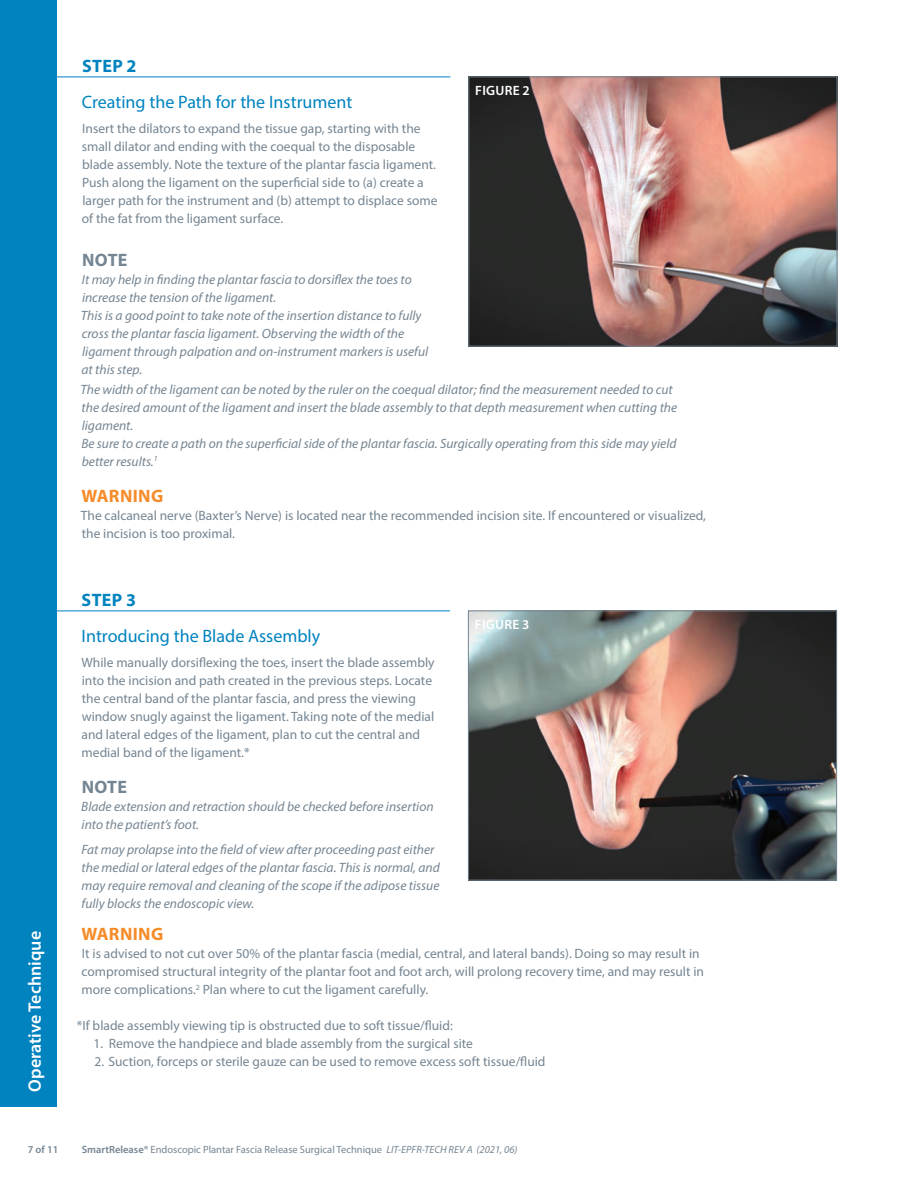
<style>
.page{position:relative;width:918px;height:1188px;background:#fff}
.page>*{position:absolute;margin:0;border:0;box-sizing:border-box;transform-origin:0 0}
.t1{font:18px "Myriad Pro";color:#0083bf}
.t2{font:600 18px "Myriad Pro";color:#fff}
.t3{font:700 18px "Myriad Pro";letter-spacing:.02em;color:#f68c29}
.t4{font:700 18px "Myriad Pro";letter-spacing:.02em;color:#0083bf}
.t5{font:700 18px "Myriad Pro";letter-spacing:.02em;color:#758592}
.t6{font:13.5px/18px "Myriad Pro";color:#758592}
.t7{font:italic 13.5px/18px "Myriad Pro";color:#758592}
.t8{font:600 13.5px "Myriad Pro";letter-spacing:.02em;color:#fff}
.t9{font:10.5px "Myriad Pro";color:#758592}
.t10{font:600 10.5px "Myriad Pro";color:#758592}
.s1{font-weight:600}
.s2{font-style:italic}
</style>
<div class="page">
<div style="left:0;top:0;width:56px;height:1107px;background:#0083bf"></div>
<hr style="left:53px;top:611px;width:397px;height:1px;background:#0083bf">
<img style="left:470px;top:613px;width:365px;height:266px">
<div style="left:468px;top:611px;width:369px;height:270px;border:1px solid #758592"></div>
<hr style="left:57px;top:77px;width:393px;height:1px;background:#0083bf">
<img style="left:470px;top:79px;width:365px;height:266px">
<div style="left:468px;top:77px;width:369px;height:270px;border:1px solid #758592"></div>
<p class="t4" style="left:82px;top:55px;width:56px">STEP 2</p>
<p class="t1" style="left:82px;top:91px;width:272px">Creating the Path for the Instrument</p>
<p class="t6" style="left:82px;top:119px;width:357px">Insert the dilators to expand the tissue gap, starting with the small dilator and ending with the coequal to the disposable blade assembly. Note the texture of the plantar fascia ligament.<br>Push along the ligament on the superficial side to (a) create a larger path for the instrument and (b) attempt to displace some of the fat from the ligament surface.</p>
<p class="t5" style="left:82px;top:248px;width:47px">NOTE</p>
<p class="t7" style="left:81px;top:270px;width:349px">It may help in finding the plantar fascia to dorsiflex the toes to increase the tension of the ligament.<br>This is a good point to take note of the insertion distance to fully cross the plantar fascia ligament. Observing the width of the ligament through palpation and on-instrument markers is useful at this step.</p>
<p class="t8" style="left:475px;top:82px;width:56px">FIGURE 2</p>
<p class="t7" style="left:80px;top:380px;width:598px">The width of the ligament can be noted by the ruler on the coequal dilator; find the measurement needed to cut the desired amount of the ligament and insert the blade assembly to that depth measurement when cutting the ligament.<br>Be sure to create a path on the superficial side of the plantar fascia. Surgically operating from this side may yield better results.<sup>1</sup></p>
<p class="t3" style="left:81px;top:484px;width:83px">WARNING</p>
<p class="t6" style="left:81px;top:506px;width:627px">The calcaneal nerve (Baxter’s Nerve) is located near the recommended incision site. If encountered or visualized, the incision is too proximal.</p>
<p class="t2" style="left:23px;top:1092px;width:162px;rotate:-90deg">Operative Technique</p>
<p class="t4" style="left:82px;top:589px;width:56px">STEP 3</p>
<p class="t1" style="left:82px;top:625px;width:240px">Introducing the Blade Assembly</p>
<p class="t6" style="left:82px;top:653px;width:355px">While manually dorsiflexing the toes, insert the blade assembly into the incision and path created in the previous steps. Locate the central band of the plantar fascia, and press the viewing window snugly against the ligament. Taking note of the medial and lateral edges of the ligament, plan to cut the central and medial band of the ligament.*</p>
<p class="t5" style="left:82px;top:775px;width:47px">NOTE</p>
<p class="t7" style="left:81px;top:797px;width:354px">Blade extension and retraction should be checked before insertion into the patient’s foot.</p>
<p class="t7" style="left:81px;top:840px;width:360px">Fat may prolapse into the field of view after proceeding past either the medial or lateral edges of the plantar fascia. This is normal, and may require removal and cleaning of the scope if the adipose tissue fully blocks the endoscopic view.</p>
<p class="t8" style="left:475px;top:616px;width:56px">FIGURE 3</p>
<p class="t3" style="left:81px;top:922px;width:83px">WARNING</p>
<p class="t6" style="left:81px;top:944px;width:624px">It is advised to not cut over 50% of the plantar fascia (medial, central, and lateral bands). Doing so may result in compromised structural integrity of the plantar foot and foot arch, will prolong recovery time, and may result in more complications.<sup>2</sup> Plan where to cut the ligament carefully.</p>
<p class="t6" style="left:77px;top:1016px;width:377px">*If blade assembly viewing tip is obstructed due to soft tissue/fluid:</p>
<p class="t6" style="left:94px;top:1034px;width:381px">1. Remove the handpiece and blade assembly from the surgical site</p>
<p class="t6" style="left:94px;top:1052px;width:453px">2. Suction, forceps or sterile gauze can be used to remove excess soft tissue/fluid</p>
<p class="t10" style="left:28px;top:1143px;width:32px">7 of 11</p>
<p class="t9" style="left:82px;top:1143px;width:437px"><span class="s1">SmartRelease®</span> Endoscopic Plantar Fascia Release Surgical Technique <span class="s2">LIT-EPFR-TECH REV A (2021, 06)</span></p>
</div>
